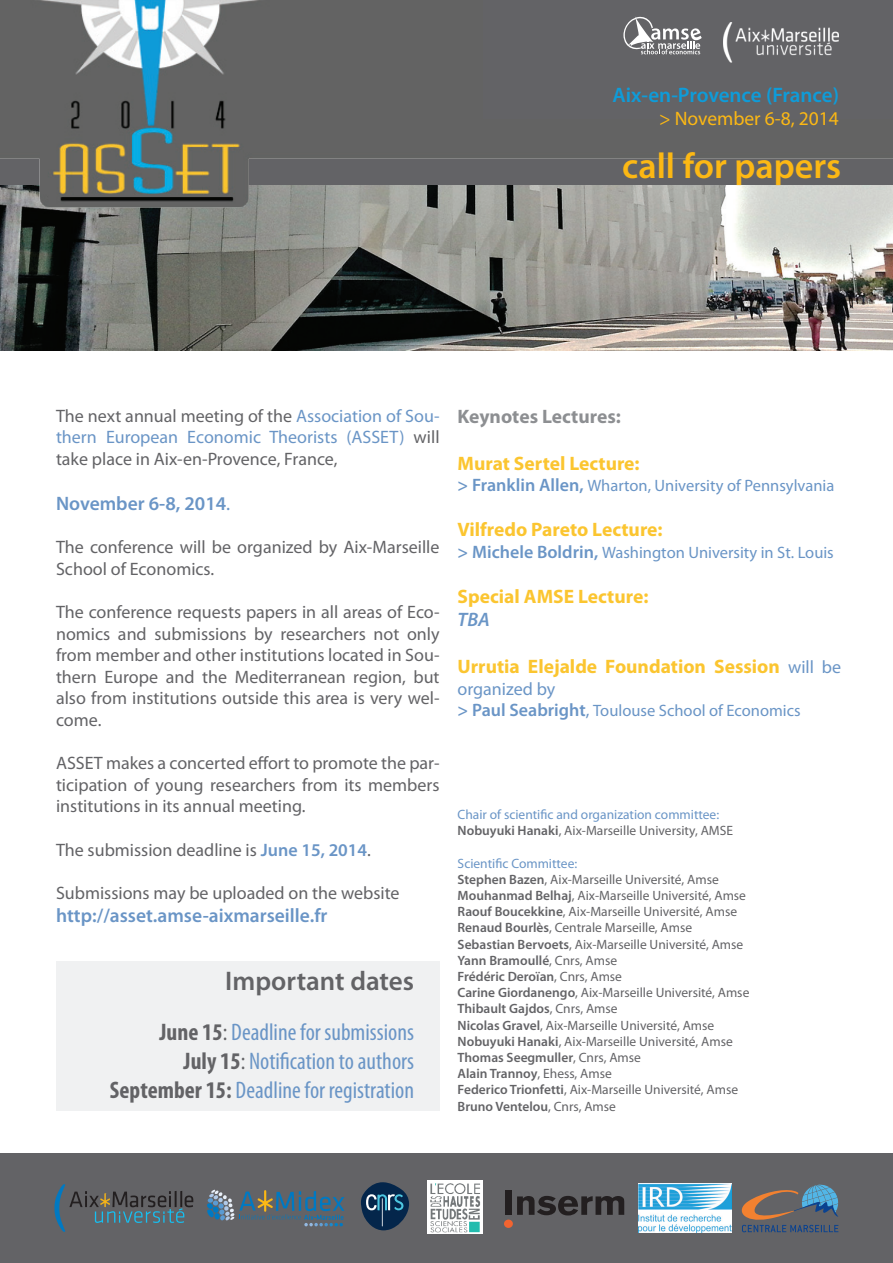
<style>
.page{position:relative;width:893px;height:1263px;background:#fff}
.page>*{position:absolute;margin:0;border:0;box-sizing:border-box;transform-origin:0 0}
.t1{font:600 36px "Myriad Pro";color:#fcb814}
.t2{font:600 27px "Myriad Pro";color:#636366}
.t3{font:condensed 24px/28.8px "Myriad Pro";color:#6a95c6;text-align:right}
.t4{font:600 21px "Myriad Pro";letter-spacing:-.01em;color:#0e9cd9}
.t5{font:700 19.5px "Myriad Pro";color:#fbc530}
.t6{font:600 19.5px "Myriad Pro";color:#6a95c6}
.t7{font:700 19.5px "Myriad Pro";color:#8d8f92}
.t8{font:19.5px "Myriad Pro";color:#fcb814}
.t9{font:italic 600 19.5px "Myriad Pro";color:#6a95c6}
.t10{font:18px/21.6px "Myriad Pro";color:#636366;text-align:justify}
.t11{font:18px "Myriad Pro";color:#6a95c6}
.t12{font:16.5px "Myriad Pro";color:#6a95c6}
.t13{font:13.5px/16.2px "Myriad Pro";color:#636366}
.t14{font:13.5px/16.2px "Myriad Pro";color:#6a95c6}
.s1{color:#6a95c6}
.s2{font-weight:400}
.s3{font-weight:600;color:#6a95c6}
.s4{font-weight:700;color:#636366}
.s5{color:#636366}
.s6{font-weight:600;font-size:18px}
.s7{font-weight:400;font-size:18px;color:#6a95c6}
.s8{font-size:18px}
.s9{font-weight:600;color:#636366}
.s10{font-weight:600}
</style>
<div class="page">
<img style="left:0;top:228px;width:893px;height:122px">
<img style="left:0;top:0;width:893px;height:228px">
<div style="left:484px;top:0;width:409px;height:118px;background:#636366"></div>
<svg style="left:623px;top:16px;width:79px;height:38px"></svg>
<img style="left:723px;top:22px;width:116px;height:41px">
<div style="left:0;top:1153px;width:893px;height:110px;background:#636366"></div>
<svg style="left:54px;top:1184px;width:139px;height:48px"></svg>
<div style="left:505px;top:1190px;width:7px;height:25px;background:#231f20"></div>
<svg style="left:517px;top:1196px;width:107px;height:19px"></svg>
<div style="left:504px;top:1219px;width:9px;height:9px;background:#f26430;border-radius:50%"></div>
<svg style="left:207px;top:1190px;width:137px;height:36px"></svg>
<svg style="left:361px;top:1182px;width:48px;height:48px"></svg>
<img style="left:427px;top:1180px;width:55px;height:54px">
<svg style="left:742px;top:1185px;width:96px;height:47px"></svg>
<img style="left:638px;top:1183px;width:93px;height:49px">
<div style="left:56px;top:961px;width:384px;height:150px;background:#f0f1f2"></div>
<p class="t4" style="left:613px;top:81px;width:228px">Aix-en-Provence (France)</p>
<p class="t8" style="left:659px;top:106px;width:181px">&gt; November 6-8, 2014</p>
<h1 class="t1" style="left:622px;top:143px;width:220px">call for papers</h1>
<p class="t10" style="left:56px;top:405px;width:385px">The next annual meeting of the <span class="s1">Association of Sou&shy;thern European Economic Theorists (ASSET)</span> will take place in Aix-en-Provence, France,</p>
<p class="t6" style="left:56px;top:491px;width:176px">November 6-8, 2014<span class="s2">.</span></p>
<p class="t10" style="left:56px;top:536px;width:385px">The conference will be organized by Aix-Marseille<br>School of Economics.</p>
<p class="t10" style="left:56px;top:601px;width:385px">The conference requests papers in all areas of Eco&shy;nomics and submissions by researchers not only from member and other institutions located in Sou&shy;thern Europe and the Mediterranean region, but also from institutions outside this area is very wel&shy;come.</p>
<p class="t10" style="left:56px;top:752px;width:385px">ASSET makes a concerted effort to promote the par&shy;ticipation of young researchers from its members institutions in its annual meeting.</p>
<p class="t10" style="left:56px;top:838px;width:316px">The submission deadline is <span class="s3">June 15, 2014</span>.</p>
<p class="t10" style="left:56px;top:882px;width:345px">Submissions may be uploaded on the website</p>
<p class="t6" style="left:56px;top:903px;width:273px">http://asset.amse-aixmarseille.fr</p>
<h2 class="t2" style="left:225px;top:964px;width:190px">Important dates</h2>
<h3 class="t3" style="left:110px;top:1018px;width:306px"><span class="s4">June 15</span><span class="s5">:</span> Deadline for submissions<br><span class="s4">July 15</span><span class="s5">:</span> Notification to authors<br><span class="s4">September 15:</span> Deadline for registration</h3>
<p class="t7" style="left:458px;top:404px;width:165px">Keynotes Lectures:</p>
<p class="t5" style="left:458px;top:450px;width:184px">Murat Sertel Lecture:</p>
<p class="t12" style="left:458px;top:476px;width:378px"><span class="s6">&gt; Franklin Allen,</span> Wharton, University of Pennsylvania</p>
<p class="t5" style="left:458px;top:517px;width:207px">Vilfredo Pareto Lecture:</p>
<p class="t12" style="left:458px;top:542px;width:378px"><span class="s6">&gt; Michele Boldrin,</span> Washington University in St. Louis</p>
<p class="t5" style="left:458px;top:584px;width:192px">Special AMSE Lecture:</p>
<p class="t9" style="left:458px;top:607px;width:34px">TBA</p>
<p class="t5" style="left:458px;top:654px;width:385px">Urrutia Elejalde Foundation Session <span class="s7">will be</span></p>
<p class="t11" style="left:458px;top:677px;width:99px">organized by</p>
<p class="t12" style="left:458px;top:701px;width:345px"><span class="s6">&gt; Paul Seabright</span><span class="s8">,</span> Toulouse School of Economics</p>
<p class="t14" style="left:458px;top:806px;width:277px">Chair of scientific and organization committee:<br><span class="s9">Nobuyuki Hanaki</span><span class="s5">, Aix-Marseille University, AMSE</span></p>
<p class="t13" style="left:458px;top:855px;width:293px"><span class="s1">Scientific Committee:<br></span><span class="s10">Stephen Bazen</span>, Aix-Marseille Université, Amse <span class="s10">Mouhanmad Belhaj</span>, Aix-Marseille Université, Amse <span class="s10">Raouf Boucekkine</span>, Aix-Marseille Université, Amse <span class="s10">Renaud Bourlès</span>, Centrale Marseille, Amse <span class="s10">Sebastian Bervoets</span>, Aix-Marseille Université, Amse <span class="s10">Yann Bramoullé</span>, Cnrs, Amse<br><span class="s10">Frédéric Deroïan</span>, Cnrs, Amse<br><span class="s10">Carine Giordanengo</span>, Aix-Marseille Université, Amse <span class="s10">Thibault Gajdos</span>, Cnrs, Amse<br><span class="s10">Nicolas Gravel</span>, Aix-Marseille Université, Amse <span class="s10">Nobuyuki Hanaki</span>, Aix-Marseille Université, Amse <span class="s10">Thomas Seegmuller</span>, Cnrs, Amse<br><span class="s10">Alain Trannoy</span>, Ehess, Amse<br><span class="s10">Federico Trionfetti</span>, Aix-Marseille Université, Amse <span class="s10">Bruno Ventelou</span>, Cnrs, Amse</p>
</div>
